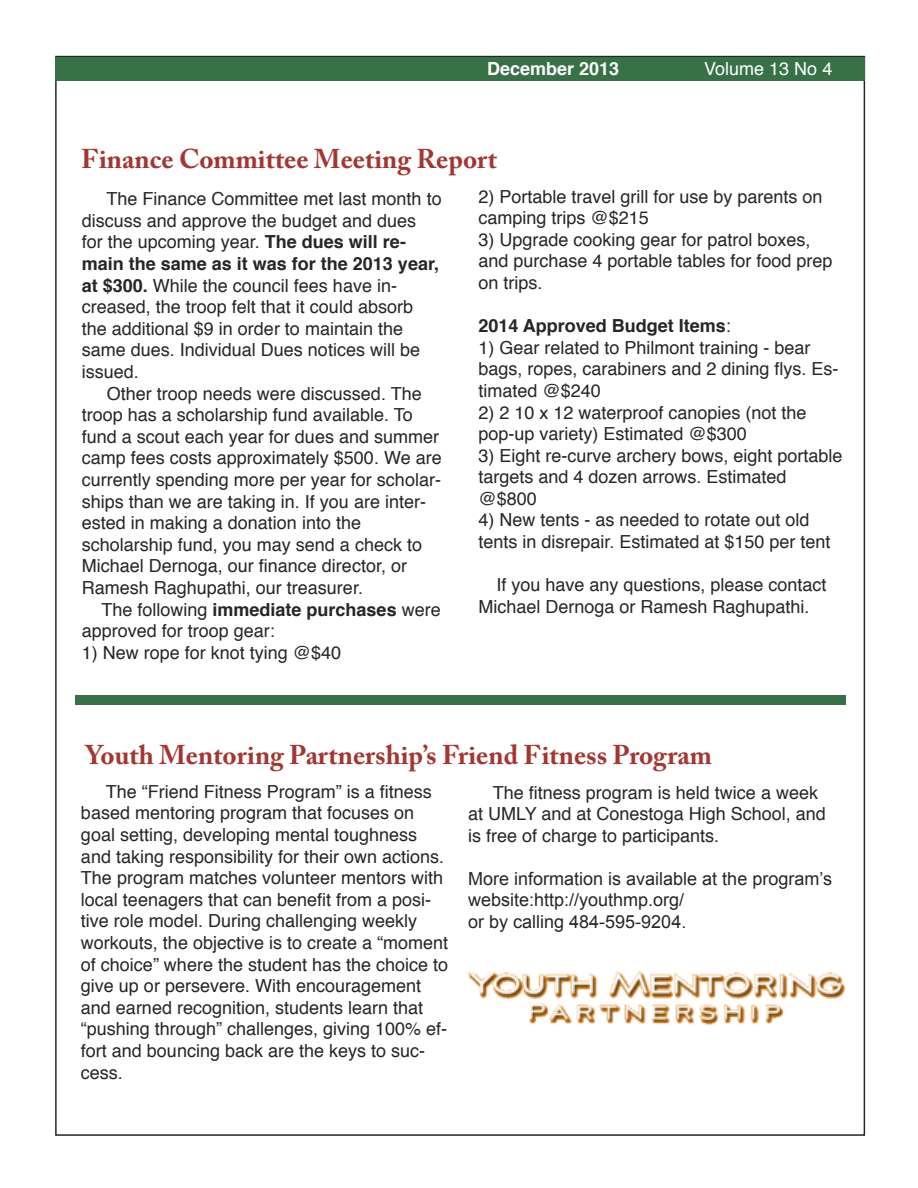
<style>
.page{position:relative;width:918px;height:1188px;background:#fff}
.page>*{position:absolute;margin:0;border:0;box-sizing:border-box;transform-origin:0 0}
.t1{font:700 27px "Adobe Caslon Pro";color:#a43631}
.t2{font:18px/21.6px "Helvetica";color:#272627}
.t3{font:18px/21.6px "Arial";color:#272627}
.t4{font:700 18px "Helvetica";color:#272627}
.t5{font:700 18px "Helvetica";color:#fff}
.t6{font:18px "Helvetica";color:#fff}
.s1{font-weight:700}
.s2{font-weight:400}
</style>
<div class="page">
<div style="left:55px;top:57px;width:810px;height:24px;background:#377146"></div>
<div style="left:75px;top:695px;width:770px;height:10px;background:#377146"></div>
<img style="left:467px;top:971px;width:379px;height:54px">
<p class="t5" style="left:487px;top:62px;width:134px">December 2013</p>
<p class="t6" style="left:704px;top:62px;width:130px">Volume 13 No 4</p>
<h1 class="t1" style="left:81px;top:148px;width:417px">Finance Committee Meeting Report</h1>
<p class="t2" style="left:82px;top:190px;width:361px;text-indent:25px">The Finance Committee met last month to discuss and approve the budget and dues<br>for the upcoming year. <span class="s1">The dues will re&shy;main the same as it was for the 2013 year, at $300.</span> While the council fees have in&shy;creased, the troop felt that it could absorb the additional $9 in order to maintain the same dues. Individual Dues notices will be issued.</p>
<p class="t2" style="left:82px;top:384px;width:361px;text-indent:25px">Other troop needs were discussed. The troop has a scholarship fund available. To fund a scout each year for dues and summer camp fees costs approximately $500. We are currently spending more per year for scholar&shy;ships than we are taking in. If you are inter&shy;ested in making a donation into the scholarship fund, you may send a check to Michael Dernoga, our finance director, or Ramesh Raghupathi, our treasurer.</p>
<p class="t2" style="left:82px;top:600px;width:360px;text-indent:20px">The following <span class="s1">immediate purchases</span> were approved for troop gear:</p>
<p class="t2" style="left:82px;top:643px;width:261px">1) New rope for knot tying @$40</p>
<p class="t2" style="left:478px;top:187px;width:346px">2) Portable travel grill for use by parents on camping trips @$215</p>
<p class="t2" style="left:478px;top:230px;width:356px">3) Upgrade cooking gear for patrol boxes, and purchase 4 portable tables for food prep on trips.</p>
<p class="t4" style="left:478px;top:318px;width:254px">2014 Approved Budget Items<span class="s2">:</span></p>
<p class="t2" style="left:478px;top:338px;width:362px">1) Gear related to Philmont training - bear bags, ropes, carabiners and 2 dining flys. Es&shy;timated @$240</p>
<p class="t2" style="left:478px;top:403px;width:330px">2) 2 10 x 12 waterproof canopies (not the pop-up variety) Estimated @$300</p>
<p class="t2" style="left:478px;top:446px;width:366px">3) Eight re-curve archery bows, eight portable targets and 4 dozen arrows. Estimated @$800</p>
<p class="t2" style="left:478px;top:511px;width:354px">4) New tents - as needed to rotate out old tents in disrepair. Estimated at $150 per tent</p>
<p class="t2" style="left:478px;top:576px;width:350px;text-indent:18px">If you have any questions, please contact<br>Michael Dernoga or Ramesh Raghupathi.</p>
<h1 class="t1" style="left:86px;top:744px;width:627px">Youth Mentoring Partnership’s Friend Fitness Program</h1>
<p class="t2" style="left:81px;top:782px;width:369px;text-indent:25px">The “Friend Fitness Program” is a fitness based mentoring program that focuses on goal setting, developing mental toughness and taking responsibility for their own actions.<br>The program matches volunteer mentors with local teenagers that can benefit from a posi&shy;tive role model. During challenging weekly workouts, the objective is to create a “moment of choice” where the student has the choice to give up or persevere. With encouragement and earned recognition, students learn that “pushing through” challenges, giving 100% ef&shy;fort and bouncing back are the keys to suc&shy;cess.</p>
<p class="t2" style="left:468px;top:783px;width:359px;text-indent:25px">The fitness program is held twice a week at UMLY and at Conestoga High School, and is free of charge to participants.</p>
<p class="t3" style="left:468px;top:868px;width:365px">More information is available at the program’s website:http://youthmp.org/<br>or by calling 484-595-9204.</p>
</div>
